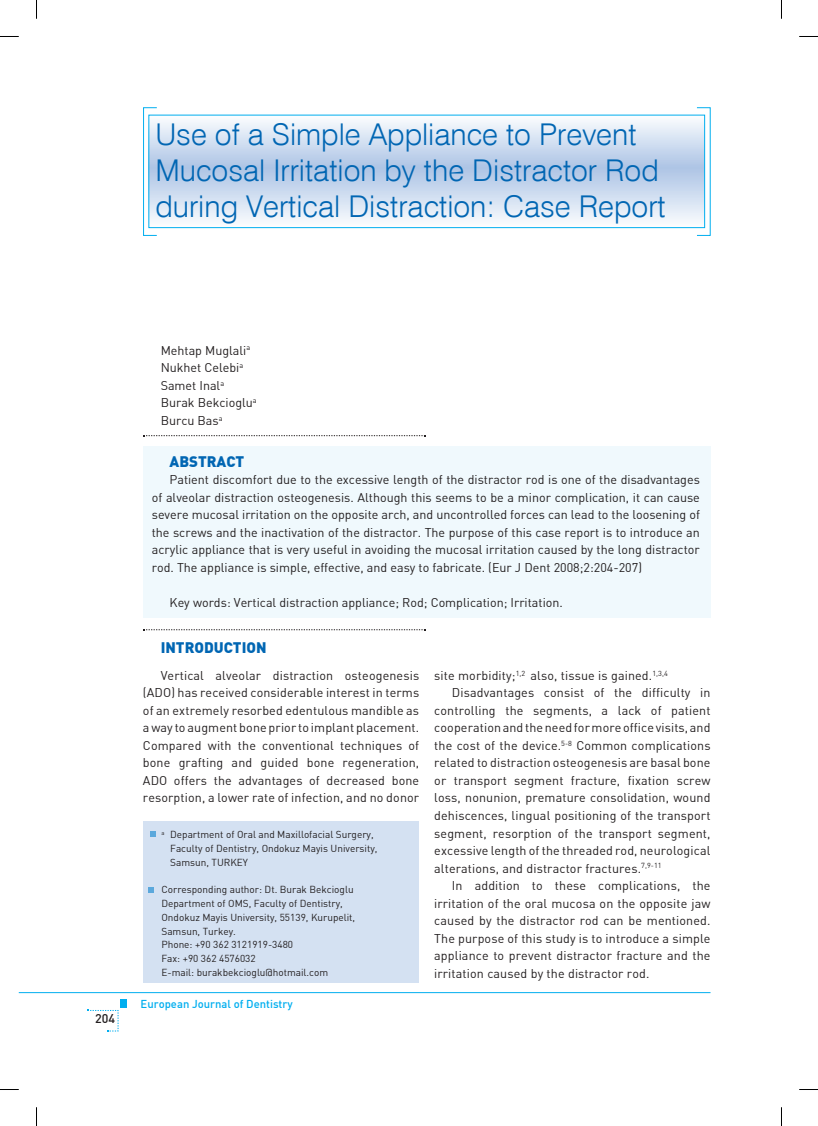
<style>
.page{position:relative;width:818px;height:1126px;background:#fff}
.page>*{position:absolute;margin:0;border:0;box-sizing:border-box;transform-origin:0 0}
.t1{font:300 30px/36px "Swiss 721 BT";color:#0166b3}
.t2{font:15px "Din B Black";color:#0166b3}
.t3{font:12.5px/17.5px "Din B Regular";letter-spacing:.01em;color:#231f20;text-align:justify}
.t4{font:12.5px "Din B Medium";color:#231f20}
.t5{font:11.25px "Din B Medium";color:#00aeef}
.t6{font:10px/13.8px "Din B Regular";color:#231f20}
</style>
<div class="page">
<hr style="left:19px;top:992px;width:691px;height:1px;background:#00aeef">
<div style="left:120px;top:999px;width:7px;height:8px;background:#00aeef"></div>
<svg style="left:88px;top:1009px;width:31px;height:22px"></svg>
<div style="left:143px;top:447px;width:567px;height:171px;background:#f0f9fd"></div>
<div style="left:144px;top:821px;width:275px;height:162px;background:#d4e1f2"></div>
<svg style="left:150px;top:831px;width:5px;height:6px"></svg>
<svg style="left:143px;top:435px;width:282px;height:1px"></svg>
<svg style="left:150px;top:121px;width:552px;height:100px;background:#cfddf0"></svg>
<div style="left:148px;top:115px;width:556px;height:113px;border:1px solid #00aeef"></div>
<div style="left:143px;top:107px;width:14px;height:129px;border:1px solid #00aeef"></div>
<svg style="left:143px;top:629px;width:282px;height:1px"></svg>
<svg style="left:148px;top:887px;width:6px;height:5px"></svg>
<svg style="left:0;top:36px;width:19px;height:1px"></svg>
<svg style="left:799px;top:36px;width:18px;height:1px"></svg>
<svg style="left:0;top:1089px;width:19px;height:1px"></svg>
<svg style="left:799px;top:1089px;width:18px;height:1px"></svg>
<svg style="left:36px;top:0;width:1px;height:19px"></svg>
<svg style="left:36px;top:1107px;width:1px;height:18px"></svg>
<h1 class="t1" style="left:155px;top:116px;width:511px">Use of a Simple Appliance to Prevent<br>Mucosal Irritation by the Distractor Rod during Vertical Distraction: Case Report</h1>
<p class="t4" style="left:95px;top:1010px;width:21px">204</p>
<p class="t3" style="left:160px;top:341px;width:97px;text-align:left">Mehtap Muglali<sup>a<br></sup>Nukhet Celebi<sup>a<br></sup>Samet Inal<sup>a<br></sup>Burak Bekcioglu<sup>a<br></sup>Burcu Bas<sup>a</sup></p>
<p class="t2" style="left:169px;top:451px;width:48px">ABSTRAC</p>
<p class="t2" style="left:235px;top:451px;width:10px">T</p>
<p class="t3" style="left:152px;top:470px;width:549px;text-indent:18px">Patient discomfort due to the excessive length of the distractor rod is one of the disadvantages of alveolar distraction osteogenesis. Although this seems to be a minor complication, it can cause severe mucosal irritation on the opposite arch, and uncontrolled forces can lead to the loosening of the screws and the inactivation of the distractor. The purpose of this case report is to introduce an acrylic appliance that is very useful in avoiding the mucosal irritation caused by the long distractor rod. The appliance is simple, effective, and easy to fabricate. (Eur J Dent 2008;2:204-207)</p>
<p class="t3" style="left:169px;top:593px;width:394px">Key words: Vertical distraction appliance; Rod; Complication; Irritation.</p>
<p class="t2" style="left:160px;top:637px;width:105px">INTRODUCTION</p>
<p class="t3" style="left:143px;top:666px;width:277px;text-indent:18px">Vertical alveolar distraction osteogenesis (ADO) has received considerable interest in terms of an extremely resorbed edentulous mandible as a way to augment bone prior to implant placement.<br>Compared with the conventional techniques of bone grafting and guided bone regeneration, ADO offers the advantages of decreased bone resorption, a lower rate of infection, and no donor</p>
<p class="t3" style="left:434px;top:666px;width:235px">site morbidity;<sup>1,2</sup> also, tissue is gained.<sup>1,3,4</sup></p>
<p class="t3" style="left:451px;top:683px;width:260px">Disadvantages consist of the difficulty in</p>
<p class="t3" style="left:434px;top:701px;width:277px">controlling the segments, a lack of patient</p>
<p class="t3" style="left:434px;top:718px;width:277px">cooperation and the need for more office visits, and</p>
<p class="t3" style="left:434px;top:736px;width:277px">the cost of the device.<sup>5-8</sup> Common complications</p>
<p class="t3" style="left:434px;top:753px;width:277px">related to distraction osteogenesis are basal bone</p>
<p class="t3" style="left:434px;top:771px;width:277px">or transport segment fracture, fixation screw</p>
<p class="t3" style="left:434px;top:788px;width:277px">loss, nonunion, premature consolidation, wound</p>
<p class="t3" style="left:434px;top:806px;width:277px">dehiscences, lingual positioning of the transport</p>
<p class="t3" style="left:434px;top:823px;width:277px">segment, resorption of the transport segment,</p>
<p class="t3" style="left:434px;top:841px;width:277px">excessive length of the threaded rod, neurological</p>
<p class="t3" style="left:434px;top:858px;width:229px">alterations, and distractor fractures.<sup>7,9-11</sup></p>
<p class="t3" style="left:451px;top:876px;width:260px">In addition to these complications, the</p>
<p class="t3" style="left:434px;top:893px;width:277px">irritation of the oral mucosa on the opposite jaw</p>
<p class="t3" style="left:434px;top:911px;width:277px">caused by the distractor rod can be mentioned.</p>
<p class="t3" style="left:434px;top:928px;width:277px">The purpose of this study is to introduce a simple</p>
<p class="t3" style="left:434px;top:946px;width:277px">appliance to prevent distractor fracture and the</p>
<p class="t3" style="left:434px;top:963px;width:216px">irritation caused by the distractor rod.</p>
<p class="t6" style="left:170px;top:827px;width:209px;text-indent:-9px"><sup>a</sup> Department of Oral and Maxillofacial Surgery,<br>Faculty of Dentistry, Ondokuz Mayis University,<br>Samsun, TURKEY</p>
<p class="t6" style="left:161px;top:882px;width:195px">Corresponding author: Dt. Burak Bekcioglu Department of OMS, Faculty of Dentistry, Ondokuz Mayis University, 55139, Kurupelit, Samsun, Turkey.<br>Phone: +90 362 3121919-3480<br>Fax: +90 362 4576032<br>E-mail: burakbekcioglu@hotmail.com</p>
<p class="t5" style="left:140px;top:996px;width:153px">European Journal of Dentistry</p>
</div>
